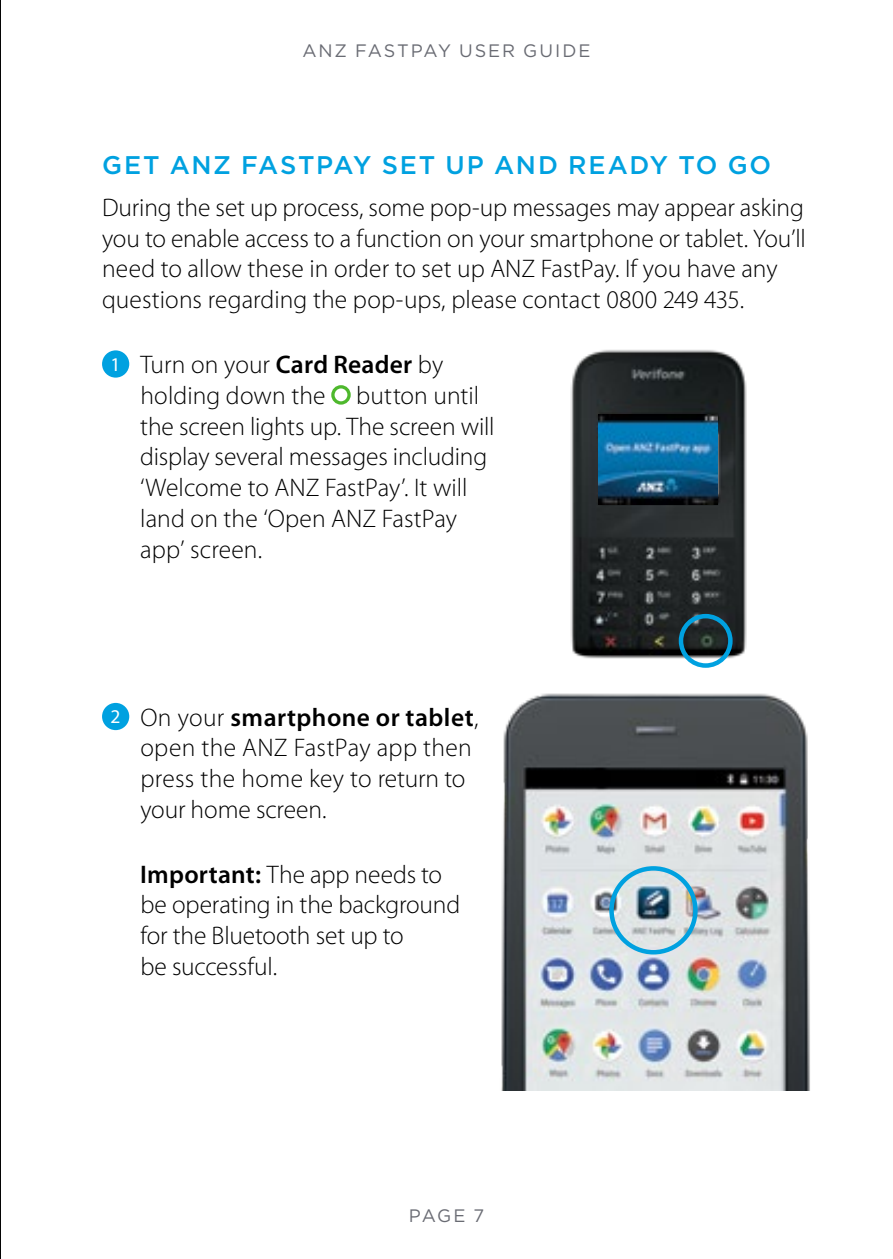
<style>
.page{position:relative;width:893px;height:1259px;background:#fff}
.page>*{position:absolute;margin:0;border:0;box-sizing:border-box;transform-origin:0 0}
.t1{font:300 25.5px/30.9px "Myriad Pro";color:#000}
.t2{font:500 25.5px "Gotham";letter-spacing:.065em;color:#00a1e0}
.t3{font:18px "Gotham";letter-spacing:.105em;color:#696b73}
.s1{font-weight:400;font-size:19.5px;color:#fff}
.s2{font-weight:600}
</style>
<div class="page">
<img style="left:501px;top:693px;width:309px;height:397px">
<div style="left:102px;top:703px;width:27px;height:27px;background:#00a1e0;border-radius:50%"></div>
<img style="left:570px;top:349px;width:177px;height:319px">
<img style="left:599px;top:415px;width:119px;height:89px">
<div style="left:679px;top:614px;width:54px;height:54px;border:4px solid #00a1e0;border-radius:50%"></div>
<div style="left:609px;top:866px;width:89px;height:88px;border:4px solid #00a1e0;border-radius:50%"></div>
<div style="left:102px;top:350px;width:27px;height:27px;background:#00a1e0;border-radius:50%"></div>
<div style="left:331px;top:385px;width:20px;height:19px;border:3px solid #4eb82d;border-radius:50%"></div>
<hr style="left:0;top:0;width:1px;height:1259px;background:#000">
<p class="t3" style="left:302px;top:41px;width:290px">ANZ FASTPAY USER GUIDE</p>
<p class="t2" style="left:102px;top:151px;width:671px">GET ANZ FASTPAY SET UP AND READY TO GO</p>
<p class="t1" style="left:102px;top:192px;width:705px">During the set up process, some pop-up messages may appear asking you to enable access to a function on your smartphone or tablet. You’ll need to allow these in order to set up ANZ FastPay. If you have any questions regarding the pop-ups, please contact 0800 249 435.</p>
<p class="t1" style="left:140px;top:349px;width:356px;text-indent:-30px"><span class="s1">1</span> Turn on your <span class="s2">Card Reader</span> by holding down the button until the screen lights up. The screen will display several messages including ‘Welcome to ANZ FastPay’. It will land on the ‘Open ANZ FastPay app’ screen.</p>
<p class="t1" style="left:140px;top:701px;width:340px;text-indent:-30px"><span class="s1">2</span> On your <span class="s2">smartphone or tablet</span>, open the ANZ FastPay app then press the home key to return to your home screen.</p>
<p class="t1" style="left:140px;top:858px;width:322px"><span class="s2">Important:</span> The app needs to be operating in the background for the Bluetooth set up to<br>be successful.</p>
<p class="t3" style="left:409px;top:1206px;width:77px">PAGE 7</p>
</div>
